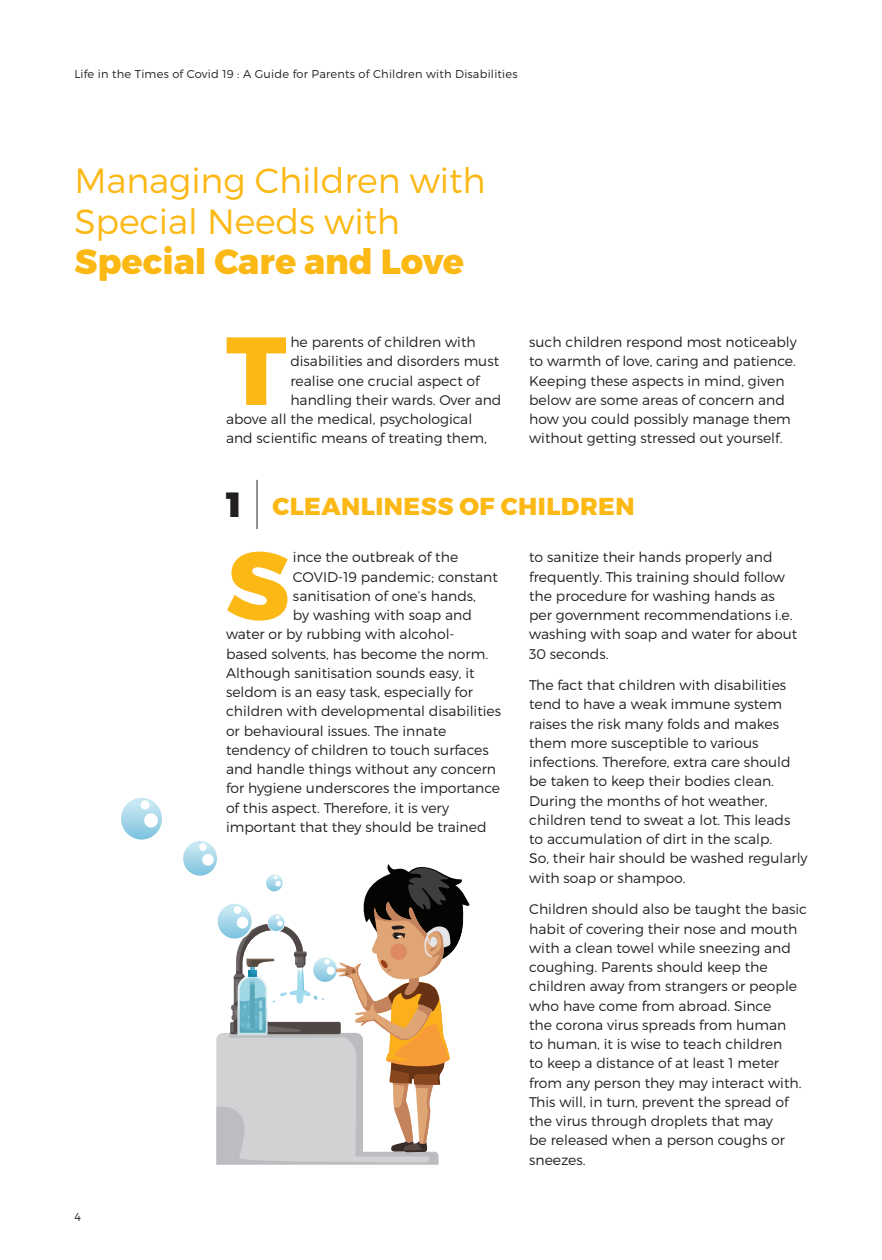
<style>
.page{position:relative;width:882px;height:1260px;background:#fff}
.page>*{position:absolute;margin:0;border:0;box-sizing:border-box;transform-origin:0 0}
.t1{font:800 96.42px "Montserrat";color:#fcb814}
.t2{font:300 35px/40.2px "Montserrat";letter-spacing:-.005em;color:#fcb814}
.t3{font:800 35px "Montserrat";color:#fcb814}
.t4{font:800 24.5px "Montserrat";letter-spacing:.02em;color:#fcb814}
.t5{font:300 14px/19.2px "Montserrat";color:#231f20}
.t6{font:300 11.38px "Montserrat";letter-spacing:.02em;color:#231f20}
.s1{font-weight:900;font-size:35px;color:#231f20}
</style>
<div class="page">
<hr style="left:257px;top:480px;width:1px;height:49px;background:#231f20">
<svg style="left:183px;top:841px;width:34px;height:35px"></svg>
<div style="left:199px;top:843px;width:8px;height:8px;background:#fff;border-radius:50%"></div>
<div style="left:202px;top:854px;width:12px;height:12px;background:#fff;border-radius:50%"></div>
<div style="left:121px;top:798px;width:41px;height:42px;background:linear-gradient(to bottom,#d1edf5,#80c4e0);border-radius:21px"></div>
<div style="left:141px;top:800px;width:9px;height:10px;background:#fff;border-radius:50%"></div>
<div style="left:144px;top:813px;width:14px;height:15px;background:#fff;border-radius:50%"></div>
<svg style="left:216px;top:863px;width:254px;height:302px"></svg>
<p class="t6" style="left:74px;top:67px;width:445px">Life in the Times of Covid 19 : A Guide for Parents of Children with Disabilities</p>
<h2 class="t2" style="left:74px;top:160px;width:413px">Managing Children with<br>Special Needs with</h2>
<h2 class="t3" style="left:74px;top:240px;width:391px">Special Care and Love</h2>
<h1 class="t1" style="left:226px;top:311px;width:62px">T</h1>
<p class="t5" style="left:290px;top:332px;width:187px">he parents of children with</p>
<p class="t5" style="left:290px;top:352px;width:210px">disabilities and disorders must</p>
<p class="t5" style="left:290px;top:371px;width:191px">realise one crucial aspect of</p>
<p class="t5" style="left:290px;top:390px;width:213px">handling their wards. Over and</p>
<p class="t5" style="left:226px;top:409px;width:248px">above all the medical, psychological</p>
<p class="t5" style="left:226px;top:429px;width:262px">and scientific means of treating them,</p>
<p class="t5" style="left:529px;top:332px;width:269px">such children respond most noticeably to warmth of love, caring and patience.<br>Keeping these aspects in mind, given below are some areas of concern and how you could possibly manage them without getting stressed out yourself.</p>
<h3 class="t4" style="left:226px;top:491px;width:410px"><span class="s1">1</span> Cleanliness of Children</h3>
<p class="t6" style="left:74px;top:1210px;width:8px">4</p>
<h1 class="t1" style="left:226px;top:526px;width:65px">S</h1>
<p class="t5" style="left:293px;top:547px;width:167px">ince the outbreak of the</p>
<p class="t5" style="left:293px;top:567px;width:206px">COVID-19 pandemic; constant</p>
<p class="t5" style="left:293px;top:586px;width:184px">sanitisation of one’s hands,</p>
<p class="t5" style="left:293px;top:605px;width:180px">by washing with soap and</p>
<p class="t5" style="left:226px;top:624px;width:230px">water or by rubbing with alcohol-</p>
<p class="t5" style="left:226px;top:644px;width:264px">based solvents, has become the norm.</p>
<p class="t5" style="left:226px;top:663px;width:250px">Although sanitisation sounds easy, it</p>
<p class="t5" style="left:226px;top:682px;width:248px">seldom is an easy task, especially for</p>
<p class="t5" style="left:226px;top:701px;width:277px">children with developmental disabilities</p>
<p class="t5" style="left:226px;top:721px;width:222px">or behavioural issues. The innate</p>
<p class="t5" style="left:226px;top:740px;width:264px">tendency of children to touch surfaces</p>
<p class="t5" style="left:226px;top:759px;width:272px">and handle things without any concern</p>
<p class="t5" style="left:226px;top:778px;width:276px">for hygiene underscores the importance</p>
<p class="t5" style="left:226px;top:798px;width:225px">of this aspect. Therefore, it is very</p>
<p class="t5" style="left:226px;top:817px;width:262px">important that they should be trained</p>
<p class="t5" style="left:529px;top:547px;width:270px">to sanitize their hands properly and frequently. This training should follow the procedure for washing hands as per government recommendations i.e. washing with soap and water for about 30 seconds.</p>
<p class="t5" style="left:529px;top:675px;width:280px">The fact that children with disabilities tend to have a weak immune system raises the risk many folds and makes them more susceptible to various infections. Therefore, extra care should be taken to keep their bodies clean.<br>During the months of hot weather, children tend to sweat a lot. This leads to accumulation of dirt in the scalp.<br>So, their hair should be washed regularly with soap or shampoo.</p>
<p class="t5" style="left:529px;top:900px;width:279px">Children should also be taught the basic habit of covering their nose and mouth with a clean towel while sneezing and coughing. Parents should keep the children away from strangers or people who have come from abroad. Since<br>the corona virus spreads from human<br>to human, it is wise to teach children<br>to keep a distance of at least 1 meter from any person they may interact with.<br>This will, in turn, prevent the spread of the virus through droplets that may<br>be released when a person coughs or sneezes.</p>
</div>
